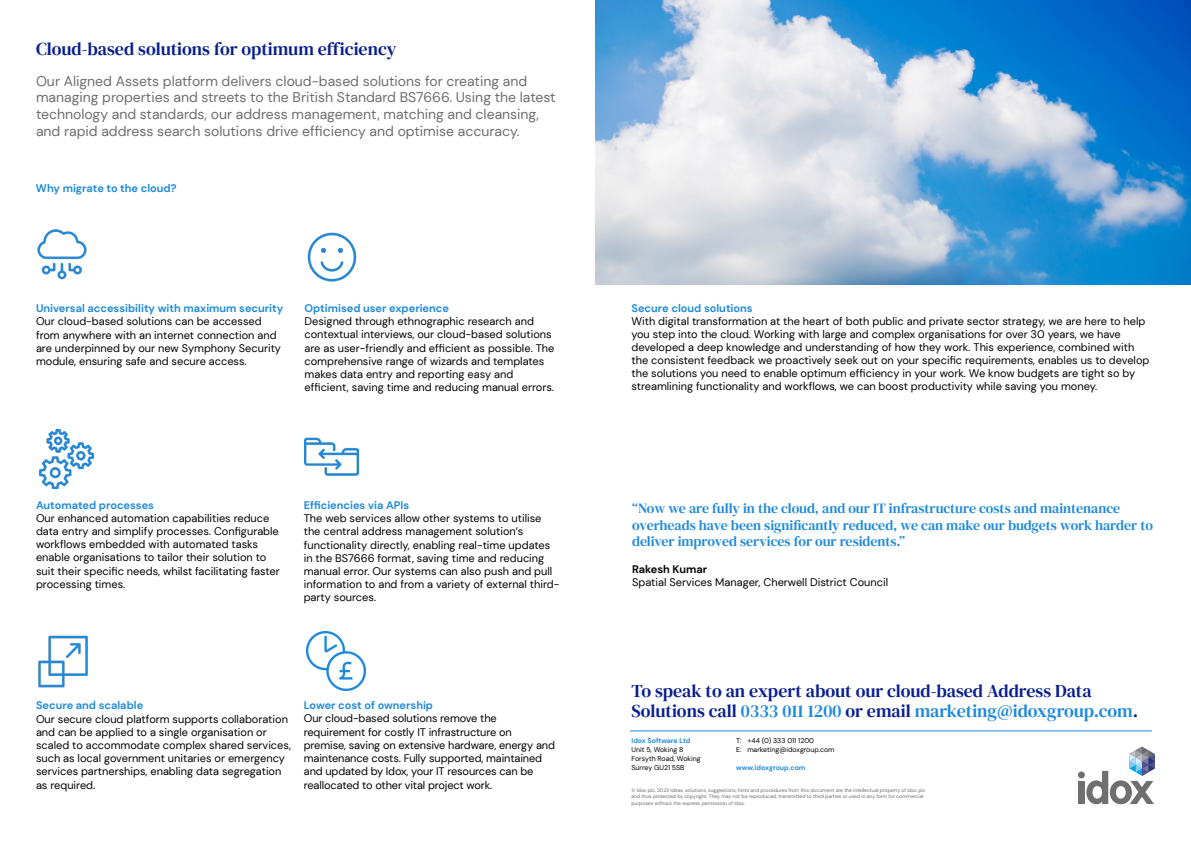
<style>
.page{position:relative;width:1191px;height:842px;background:#fff}
.page>*{position:absolute;margin:0;border:0;box-sizing:border-box;transform-origin:0 0}
.t1{font:18px/20px "DM Serif Text";color:#0a1f8f}
.t2{font:14px/16.7px "DM Sans";color:#6e6e6e}
.t3{font:14px/16.8px "DM Serif Text";color:#1e8adc}
.t4{font:11px/13.2px "DM Sans";color:#000}
.t5{font:700 11px "DM Sans";color:#1e8adc}
.t6{font:700 11px "DM Sans";color:#000}
.t7{font:7px/9px "DM Sans";color:#000}
.t8{font:700 7px "DM Sans";color:#1e8adc}
.t9{font:5px/6.5px "DM Sans";color:#6b696e}
.s1{color:#1e8adc}
</style>
<div class="page">
<img style="left:37px;top:229px;width:50px;height:51px">
<img style="left:304px;top:437px;width:55px;height:39px">
<img style="left:307px;top:232px;width:50px;height:50px">
<img style="left:39px;top:430px;width:54px;height:58px">
<img style="left:306px;top:632px;width:59px;height:58px">
<img style="left:38px;top:635px;width:50px;height:53px">
<hr style="left:630px;top:731px;width:521px;height:1px;background:#1e8adc">
<svg style="left:1086px;top:746px;width:68px;height:58px"></svg>
<div style="left:1078px;top:781px;width:6px;height:23px;background:#706f6f"></div>
<div style="left:1078px;top:771px;width:6px;height:7px;background:#706f6f;border-radius:50%"></div>
<img style="left:595px;top:0;width:596px;height:285px">
<h1 class="t1" style="left:36px;top:39px;width:362px">Cloud-based solutions for optimum efficiency</h1>
<p class="t2" style="left:36px;top:73px;width:521px">Our Aligned Assets platform delivers cloud-based solutions for creating and managing properties and streets to the British Standard BS7666. Using the latest technology and standards, our address management, matching and cleansing, and rapid address search solutions drive efficiency and optimise accuracy.</p>
<p class="t5" style="left:36px;top:182px;width:142px">Why migrate to the cloud?</p>
<p class="t5" style="left:36px;top:301px;width:249px">Universal accessibility with maximum security</p>
<p class="t4" style="left:36px;top:315px;width:246px">Our cloud-based solutions can be accessed from anywhere with an internet connection and are underpinned by our new Symphony Security module, ensuring safe and secure access.</p>
<p class="t5" style="left:304px;top:301px;width:146px">Optimised user experience</p>
<p class="t4" style="left:304px;top:315px;width:251px">Designed through ethnographic research and contextual interviews, our cloud-based solutions are as user-friendly and efficient as possible. The comprehensive range of wizards and templates makes data entry and reporting easy and efficient, saving time and reducing manual errors.</p>
<p class="t5" style="left:36px;top:498px;width:120px">Automated processes</p>
<p class="t4" style="left:36px;top:511px;width:245px">Our enhanced automation capabilities reduce data entry and simplify processes. Configurable workflows embedded with automated tasks enable organisations to tailor their solution to suit their specific needs, whilst facilitating faster processing times.</p>
<p class="t5" style="left:304px;top:498px;width:107px">Efficiencies via APIs</p>
<p class="t4" style="left:304px;top:512px;width:257px">The web services allow other systems to utilise the central address management solution’s functionality directly, enabling real-time updates in the BS7666 format, saving time and reducing manual error. Our systems can also push and pull information to and from a variety of external third&shy;party sources.</p>
<p class="t5" style="left:36px;top:699px;width:109px">Secure and scalable</p>
<p class="t4" style="left:36px;top:712px;width:256px">Our secure cloud platform supports collaboration and can be applied to a single organisation or scaled to accommodate complex shared services, such as local government unitaries or emergency services partnerships, enabling data segregation as required.</p>
<p class="t5" style="left:304px;top:698px;width:131px">Lower cost of ownership</p>
<p class="t4" style="left:304px;top:712px;width:253px">Our cloud-based solutions remove the requirement for costly IT infrastructure on premise, saving on extensive hardware, energy and maintenance costs. Fully supported, maintained and updated by Idox, your IT resources can be reallocated to other vital project work.</p>
<p class="t5" style="left:631px;top:301px;width:123px">Secure cloud solutions</p>
<p class="t4" style="left:631px;top:315px;width:519px">With digital transformation at the heart of both public and private sector strategy, we are here to help you step into the cloud. Working with large and complex organisations for over 30 years, we have developed a deep knowledge and understanding of how they work. This experience, combined with the consistent feedback we proactively seek out on your specific requirements, enables us to develop the solutions you need to enable optimum efficiency in your work. We know budgets are tight so by streamlining functionality and workflows, we can boost productivity while saving you money.</p>
<p class="t3" style="left:632px;top:500px;width:522px">“Now we are fully in the cloud, and our IT infrastructure costs and maintenance overheads have been significantly reduced, we can make our budgets work harder to deliver improved services for our residents.”</p>
<p class="t6" style="left:632px;top:562px;width:77px">Rakesh Kumar</p>
<p class="t4" style="left:632px;top:576px;width:257px">Spatial Services Manager, Cherwell District Council</p>
<h1 class="t1" style="left:631px;top:681px;width:508px">To speak to an expert about our cloud-based Address Data<br>Solutions call <span class="s1">0333 011 1200</span> or email <span class="s1">marketing@idoxgroup.com</span>.</h1>
<p class="t8" style="left:631px;top:736px;width:60px">Idox Software Ltd</p>
<p class="t7" style="left:631px;top:745px;width:71px">Unit 5, Woking 8<br>Forsyth Road, Woking<br>Surrey GU21 5SB</p>
<p class="t9" style="left:631px;top:787px;width:295px">© Idox plc. 2023 Ideas, solutions, suggestions, hints and procedures from this document are the intellectual property of Idox plc and thus protected by copyright. They may not be reproduced, transmitted to third parties or used in any form for commercial purposes without the express permission of Idox.</p>
<p class="t7" style="left:736px;top:736px;width:100px">T: +44 (0) 333 011 1200<br>E: marketing@idoxgroup.com</p>
<p class="t8" style="left:736px;top:763px;width:71px">www.idoxgroup.com</p>
</div>
